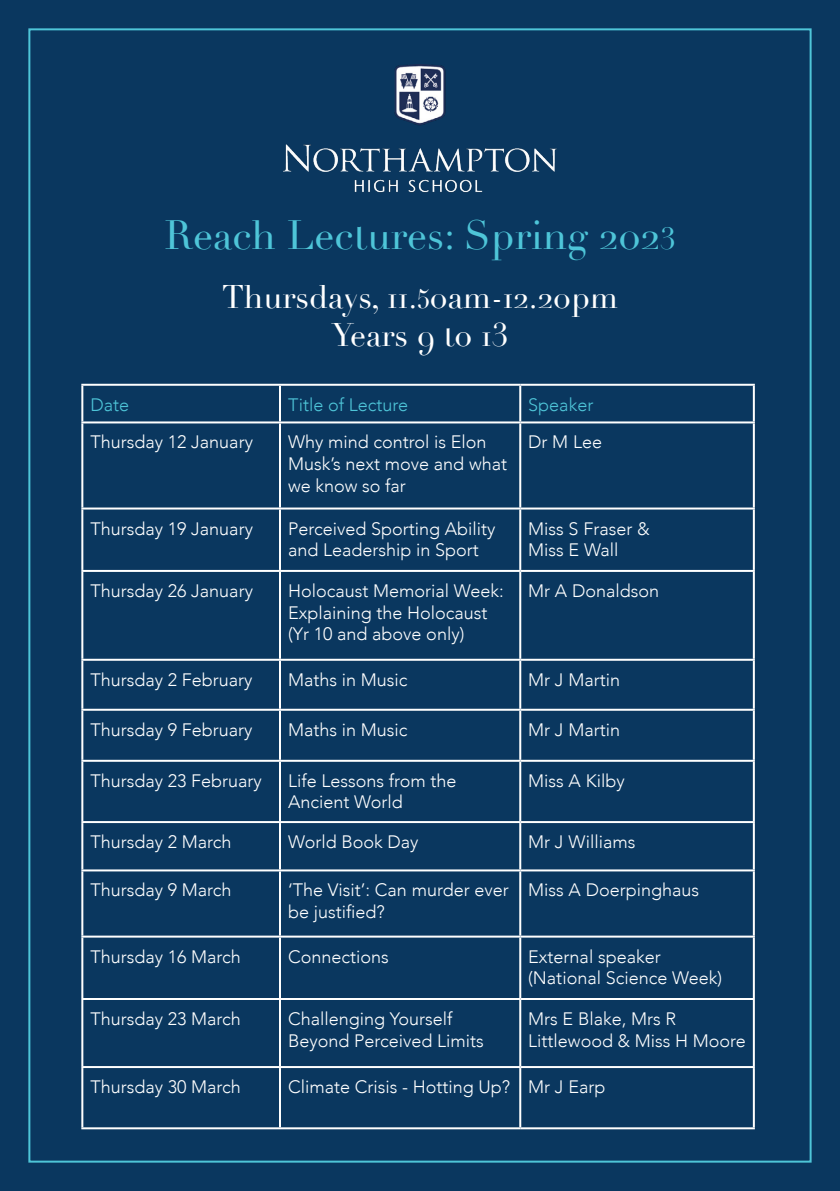
<style>
.page{position:relative;width:840px;height:1191px;background:#fff}
.page>*{position:absolute;margin:0;border:0;box-sizing:border-box;transform-origin:0 0}
.t1{font:40px "Didot";color:#4ec5d8}
.t2{font:32px/38.4px "Didot";color:#fff;text-align:center}
.t3{font:300 18px/21.6px "Avenir";color:#fff}
.t4{font:300 18px "Avenir";color:#4ec5d8}
.s1{font-size:30px}
.s2{font-size:26px}
</style>
<div class="page">
<div style="left:0;top:0;width:839px;height:1191px;background:#0a375f"></div>
<img style="left:283px;top:65px;width:273px;height:133px">
<hr style="left:81px;top:423px;width:2px;height:84px;background:#fff">
<hr style="left:279px;top:423px;width:2px;height:84px;background:#fff">
<hr style="left:519px;top:423px;width:2px;height:84px;background:#fff">
<hr style="left:752px;top:423px;width:2px;height:84px;background:#fff">
<hr style="left:81px;top:507px;width:199px;height:2px;background:#fff">
<hr style="left:81px;top:509px;width:2px;height:61px;background:#fff">
<hr style="left:280px;top:507px;width:240px;height:2px;background:#fff">
<hr style="left:279px;top:509px;width:2px;height:61px;background:#fff">
<hr style="left:520px;top:507px;width:234px;height:2px;background:#fff">
<hr style="left:519px;top:509px;width:2px;height:61px;background:#fff">
<hr style="left:752px;top:509px;width:2px;height:61px;background:#fff">
<hr style="left:81px;top:570px;width:199px;height:2px;background:#fff">
<hr style="left:81px;top:572px;width:2px;height:87px;background:#fff">
<hr style="left:280px;top:570px;width:240px;height:2px;background:#fff">
<hr style="left:279px;top:572px;width:2px;height:87px;background:#fff">
<hr style="left:520px;top:570px;width:234px;height:2px;background:#fff">
<hr style="left:519px;top:572px;width:2px;height:87px;background:#fff">
<hr style="left:752px;top:572px;width:2px;height:87px;background:#fff">
<hr style="left:81px;top:659px;width:199px;height:2px;background:#fff">
<hr style="left:81px;top:661px;width:2px;height:47px;background:#fff">
<hr style="left:280px;top:659px;width:240px;height:2px;background:#fff">
<hr style="left:279px;top:661px;width:2px;height:47px;background:#fff">
<hr style="left:520px;top:659px;width:234px;height:2px;background:#fff">
<hr style="left:519px;top:661px;width:2px;height:47px;background:#fff">
<hr style="left:752px;top:661px;width:2px;height:47px;background:#fff">
<hr style="left:81px;top:708px;width:199px;height:2px;background:#fff">
<hr style="left:81px;top:710px;width:2px;height:50px;background:#fff">
<hr style="left:280px;top:708px;width:240px;height:2px;background:#fff">
<hr style="left:279px;top:710px;width:2px;height:50px;background:#fff">
<hr style="left:520px;top:708px;width:234px;height:2px;background:#fff">
<hr style="left:519px;top:710px;width:2px;height:50px;background:#fff">
<hr style="left:752px;top:710px;width:2px;height:50px;background:#fff">
<hr style="left:81px;top:760px;width:199px;height:2px;background:#fff">
<hr style="left:81px;top:762px;width:2px;height:59px;background:#fff">
<hr style="left:280px;top:760px;width:240px;height:2px;background:#fff">
<hr style="left:279px;top:762px;width:2px;height:59px;background:#fff">
<hr style="left:520px;top:760px;width:234px;height:2px;background:#fff">
<hr style="left:519px;top:762px;width:2px;height:59px;background:#fff">
<hr style="left:752px;top:762px;width:2px;height:59px;background:#fff">
<hr style="left:81px;top:821px;width:199px;height:2px;background:#fff">
<hr style="left:81px;top:823px;width:2px;height:46px;background:#fff">
<hr style="left:280px;top:821px;width:240px;height:2px;background:#fff">
<hr style="left:279px;top:823px;width:2px;height:46px;background:#fff">
<hr style="left:520px;top:821px;width:234px;height:2px;background:#fff">
<hr style="left:519px;top:823px;width:2px;height:46px;background:#fff">
<hr style="left:752px;top:823px;width:2px;height:46px;background:#fff">
<hr style="left:81px;top:869px;width:199px;height:2px;background:#fff">
<hr style="left:81px;top:871px;width:2px;height:64px;background:#fff">
<hr style="left:280px;top:869px;width:240px;height:2px;background:#fff">
<hr style="left:279px;top:871px;width:2px;height:64px;background:#fff">
<hr style="left:520px;top:869px;width:234px;height:2px;background:#fff">
<hr style="left:519px;top:871px;width:2px;height:64px;background:#fff">
<hr style="left:752px;top:871px;width:2px;height:64px;background:#fff">
<hr style="left:81px;top:935px;width:199px;height:2px;background:#fff">
<hr style="left:81px;top:937px;width:2px;height:61px;background:#fff">
<hr style="left:280px;top:935px;width:240px;height:2px;background:#fff">
<hr style="left:279px;top:937px;width:2px;height:61px;background:#fff">
<hr style="left:520px;top:935px;width:234px;height:2px;background:#fff">
<hr style="left:519px;top:937px;width:2px;height:61px;background:#fff">
<hr style="left:752px;top:937px;width:2px;height:61px;background:#fff">
<hr style="left:81px;top:998px;width:199px;height:2px;background:#fff">
<hr style="left:81px;top:1000px;width:2px;height:66px;background:#fff">
<hr style="left:280px;top:998px;width:240px;height:2px;background:#fff">
<hr style="left:279px;top:1000px;width:2px;height:66px;background:#fff">
<hr style="left:520px;top:998px;width:234px;height:2px;background:#fff">
<hr style="left:519px;top:1000px;width:2px;height:66px;background:#fff">
<hr style="left:752px;top:1000px;width:2px;height:66px;background:#fff">
<hr style="left:81px;top:1066px;width:199px;height:2px;background:#fff">
<hr style="left:81px;top:1068px;width:2px;height:59px;background:#fff">
<hr style="left:280px;top:1066px;width:240px;height:2px;background:#fff">
<hr style="left:279px;top:1068px;width:2px;height:59px;background:#fff">
<hr style="left:520px;top:1066px;width:234px;height:2px;background:#fff">
<hr style="left:519px;top:1068px;width:2px;height:59px;background:#fff">
<hr style="left:752px;top:1068px;width:2px;height:59px;background:#fff">
<hr style="left:81px;top:1127px;width:199px;height:2px;background:#fff">
<hr style="left:280px;top:1127px;width:240px;height:2px;background:#fff">
<hr style="left:520px;top:1127px;width:234px;height:2px;background:#fff">
<hr style="left:81px;top:384px;width:199px;height:2px;background:#fff">
<hr style="left:81px;top:386px;width:2px;height:35px;background:#fff">
<hr style="left:280px;top:384px;width:240px;height:2px;background:#fff">
<hr style="left:279px;top:386px;width:2px;height:35px;background:#fff">
<hr style="left:520px;top:384px;width:234px;height:2px;background:#fff">
<hr style="left:519px;top:386px;width:2px;height:35px;background:#fff">
<hr style="left:752px;top:386px;width:2px;height:35px;background:#fff">
<hr style="left:81px;top:421px;width:199px;height:2px;background:#fff">
<hr style="left:280px;top:421px;width:240px;height:2px;background:#fff">
<hr style="left:520px;top:421px;width:234px;height:2px;background:#fff">
<h1 class="t1" style="left:164px;top:211px;width:512px">Reach Lectures: Spring 202<span class="s1">3</span></h1>
<h2 class="t2" style="left:222px;top:278px;width:397px">Thursdays, 11.<span class="s2">5</span>0am-12.20pm<br>Years 9 to 13</h2>
<p class="t4" style="left:90px;top:394px;width:40px">Date</p>
<p class="t4" style="left:288px;top:394px;width:122px">Title of Lecture</p>
<p class="t4" style="left:528px;top:394px;width:67px">Speaker</p>
<p class="t3" style="left:90px;top:431px;width:164px">Thursday 12 January</p>
<p class="t3" style="left:288px;top:431px;width:220px">Why mind control is Elon<br>Musk’s next move and what we know so far</p>
<p class="t3" style="left:528px;top:431px;width:75px">Dr M Lee</p>
<p class="t3" style="left:90px;top:517px;width:164px">Thursday 19 January</p>
<p class="t3" style="left:288px;top:517px;width:209px">Perceived Sporting Ability and Leadership in Sport</p>
<p class="t3" style="left:528px;top:517px;width:123px">Miss S Fraser &amp;<br>Miss E Wall</p>
<p class="t3" style="left:90px;top:580px;width:164px">Thursday 26 January</p>
<p class="t3" style="left:288px;top:580px;width:217px">Holocaust Memorial Week:<br>Explaining the Holocaust (Yr 10 and above only)</p>
<p class="t3" style="left:528px;top:580px;width:132px">Mr A Donaldson</p>
<p class="t3" style="left:90px;top:669px;width:164px">Thursday 2 February</p>
<p class="t3" style="left:288px;top:669px;width:121px">Maths in Music</p>
<p class="t3" style="left:528px;top:669px;width:93px">Mr J Martin</p>
<p class="t3" style="left:90px;top:719px;width:164px">Thursday 9 February</p>
<p class="t3" style="left:288px;top:719px;width:121px">Maths in Music</p>
<p class="t3" style="left:528px;top:719px;width:93px">Mr J Martin</p>
<p class="t3" style="left:90px;top:770px;width:173px">Thursday 23 February</p>
<p class="t3" style="left:288px;top:770px;width:170px">Life Lessons from the<br>Ancient World</p>
<p class="t3" style="left:528px;top:770px;width:98px">Miss A Kilby</p>
<p class="t3" style="left:90px;top:831px;width:143px">Thursday 2 March</p>
<p class="t3" style="left:288px;top:831px;width:132px">World Book Day</p>
<p class="t3" style="left:528px;top:831px;width:109px">Mr J Williams</p>
<p class="t3" style="left:90px;top:879px;width:143px">Thursday 9 March</p>
<p class="t3" style="left:288px;top:879px;width:222px">‘The Visit’: Can murder ever be justified?</p>
<p class="t3" style="left:528px;top:879px;width:172px">Miss A Doerpinghaus</p>
<p class="t3" style="left:90px;top:945px;width:152px">Thursday 16 March</p>
<p class="t3" style="left:288px;top:945px;width:102px">Connections</p>
<p class="t3" style="left:528px;top:945px;width:195px">External speaker (National Science Week)</p>
<p class="t3" style="left:90px;top:1008px;width:152px">Thursday 23 March</p>
<p class="t3" style="left:288px;top:1008px;width:197px">Challenging Yourself<br>Beyond Perceived Limits</p>
<p class="t3" style="left:528px;top:1008px;width:219px">Mrs E Blake, Mrs R<br>Littlewood &amp; Miss H Moore</p>
<p class="t3" style="left:90px;top:1076px;width:152px">Thursday 30 March</p>
<p class="t3" style="left:288px;top:1076px;width:319px">Climate Crisis - Hotting Up? Mr J Earp</p>
</div>
